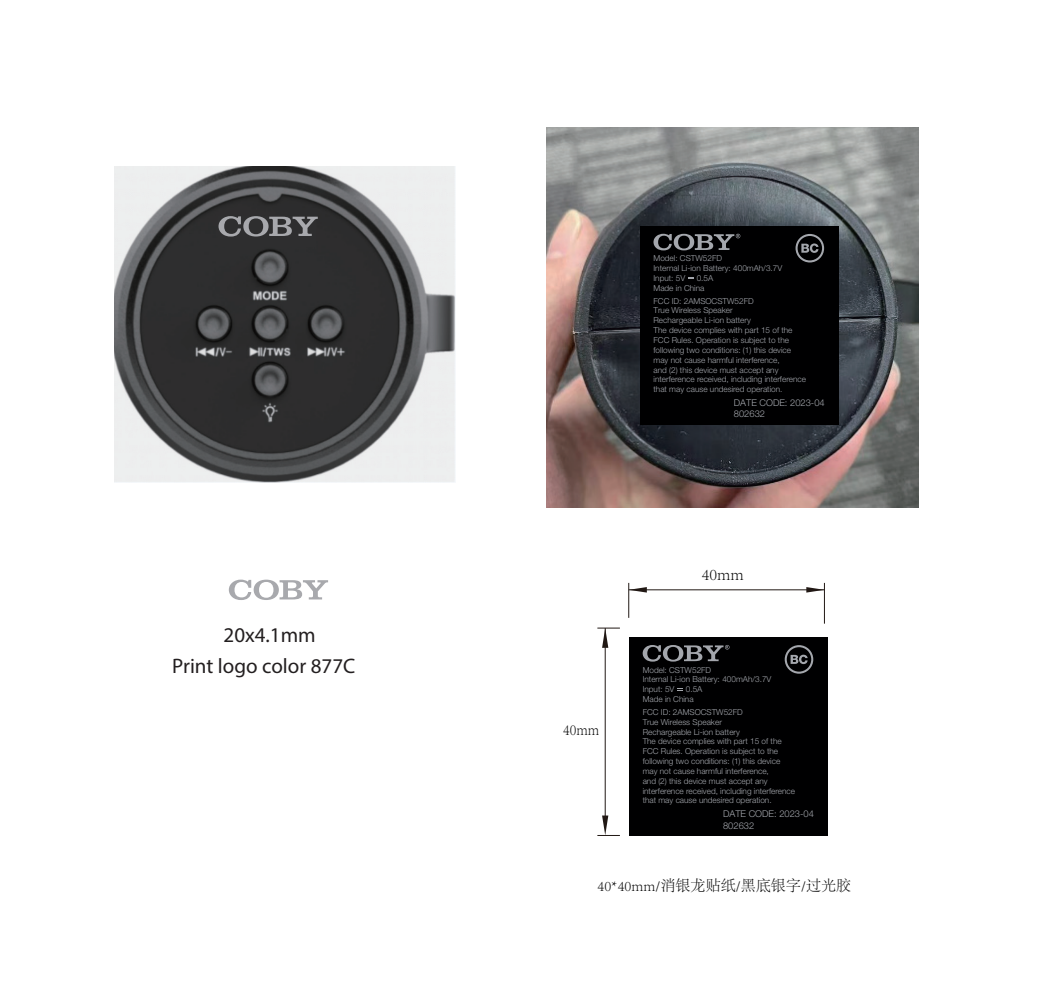
<style>
.page{position:relative;width:1045px;height:991px;background:#fff}
.page>*{position:absolute;margin:0;border:0;box-sizing:border-box;transform-origin:0 0}
.t1{font:21px/31.5px "Myriad Pro";color:#231f20;text-align:center}
.t2{font:300 16.8px "Adobe Song Std";color:#030303}
.t3{font:300 15.92px "Adobe Song Std";color:#030303;scale:.91 1}
.t4{font:300 15.05px "Adobe Song Std";color:#030303}
.t5{font:300 9.28px/11.2px "Helvetica Neue LT Pro";color:#a4a7ad}
.t6{font:300 8.22px/9.8px "Helvetica Neue LT Pro";color:#a4a7ad}
</style>
<div class="page">
<img style="left:546px;top:127px;width:372px;height:380px">
<svg style="left:229px;top:579px;width:99px;height:21px"></svg>
<hr style="left:824px;top:583px;width:1px;height:41px;background:#211814">
<hr style="left:628px;top:583px;width:1px;height:35px;background:#211814">
<hr style="left:628px;top:589px;width:196px;height:1px;background:#211814">
<svg style="left:628px;top:587px;width:19px;height:5px"></svg>
<svg style="left:806px;top:587px;width:18px;height:5px"></svg>
<hr style="left:605px;top:628px;width:1px;height:192px;background:#211814">
<svg style="left:597px;top:815px;width:23px;height:21px"></svg>
<svg style="left:597px;top:628px;width:23px;height:20px"></svg>
<div style="left:629px;top:637px;width:198px;height:198px;background:#000001"></div>
<svg style="left:642px;top:645px;width:87px;height:16px"></svg>
<svg style="left:784px;top:645px;width:29px;height:29px"></svg>
<div style="left:640px;top:226px;width:198px;height:198px;background:#000001"></div>
<svg style="left:653px;top:234px;width:87px;height:16px"></svg>
<svg style="left:795px;top:234px;width:29px;height:28px"></svg>
<img style="left:114px;top:167px;width:341px;height:316px">
<div style="left:218px;top:216px;width:98px;height:31px;background:#2e2e2f"></div>
<svg style="left:218px;top:216px;width:100px;height:21px"></svg>
<h1 class="t1" style="left:172px;top:619px;width:184px">20x4.1mm<br>Print logo color 877C</h1>
<p class="t6" style="left:653px;top:254px;width:130px">Model: CSTW52FD<br>Internal Li-ion Battery: 400mAh/3.7V<br>Input: 5V</p>
<p class="t6" style="left:653px;top:273px;width:61px;text-indent:43px">0.5A<br>Made in China</p>
<p class="t6" style="left:653px;top:296px;width:102px">FCC ID: 2AMSOCSTW52FD</p>
<p class="t6" style="left:653px;top:305px;width:154px">True Wireless Speaker<br>Rechargeable Li-ion battery<br>The device complies with part 15 of the FCC Rules. Operation is subject to the following two conditions: (1) this device may not cause harmful interference,<br>and (2) this device must accept any interference received, including interference that may cause undesired operation.</p>
<p class="t5" style="left:734px;top:397px;width:92px">DATE CODE: 2023-04<br>802632</p>
<h2 class="t2" style="left:701px;top:564px;width:44px">40mm</h2>
<h3 class="t3" style="left:563px;top:720px;width:41px">40mm</h3>
<p class="t6" style="left:642px;top:665px;width:130px">Model: CSTW52FD<br>Internal Li-ion Battery: 400mAh/3.7V<br>Input: 5V</p>
<p class="t6" style="left:642px;top:684px;width:61px;text-indent:43px">0.5A<br>Made in China</p>
<p class="t6" style="left:642px;top:707px;width:102px">FCC ID: 2AMSOCSTW52FD</p>
<p class="t6" style="left:642px;top:717px;width:154px">True Wireless Speaker<br>Rechargeable Li-ion battery<br>The device complies with part 15 of the FCC Rules. Operation is subject to the following two conditions: (1) this device may not cause harmful interference,<br>and (2) this device must accept any interference received, including interference that may cause undesired operation.</p>
<p class="t5" style="left:723px;top:808px;width:92px">DATE CODE: 2023-04<br>802632</p>
<h3 class="t4" style="left:597px;top:877px;width:255px">40*40mm/消银龙贴纸/黑底银字/过光胶</h3>
</div>
